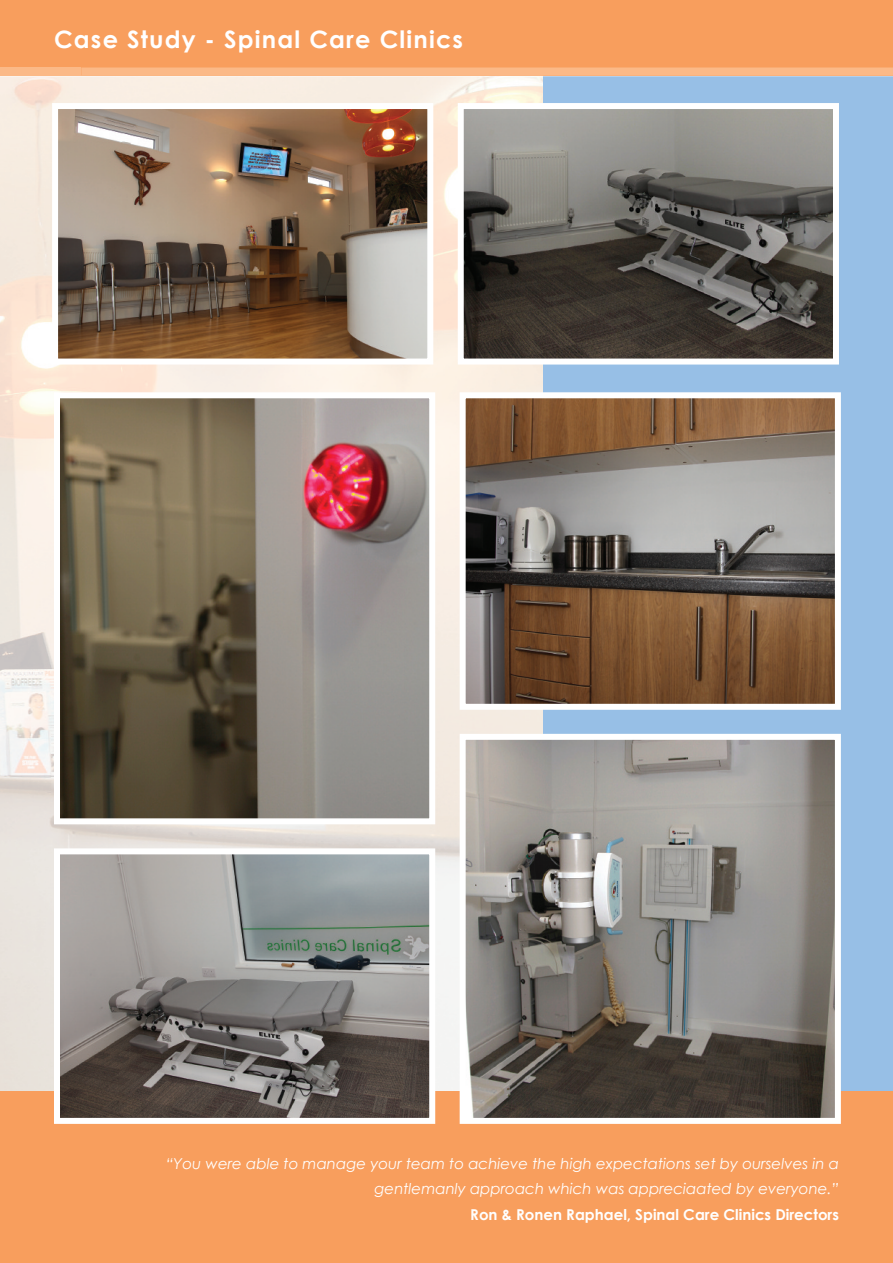
<style>
.page{position:relative;width:893px;height:1263px;background:#fff}
.page>*{position:absolute;margin:0;border:0;box-sizing:border-box;transform-origin:0 0}
.t1{font:700 24px "Century Gothic";letter-spacing:.05em;color:#fff}
.t2{font:italic 15px/25.5px "Century Gothic";color:#fff;text-align:right}
.t3{font:700 15px "Century Gothic";color:#fff}
</style>
<div class="page">
<img style="left:0;top:77px;width:543px;height:1014px">
<div style="left:543px;top:0;width:350px;height:1197px;background:#97bfe6"></div>
<div style="left:0;top:0;width:893px;height:76px;background:#f89e5d"></div>
<img style="left:59px;top:110px;width:367px;height:248px">
<div style="left:52px;top:103px;width:381px;height:262px;border:6px solid #fff"></div>
<img style="left:465px;top:110px;width:367px;height:248px">
<div style="left:458px;top:103px;width:381px;height:262px;border:6px solid #fff"></div>
<img style="left:61px;top:399px;width:367px;height:418px">
<div style="left:54px;top:392px;width:381px;height:432px;border:6px solid #fff"></div>
<img style="left:467px;top:399px;width:367px;height:304px">
<div style="left:460px;top:392px;width:381px;height:318px;border:6px solid #fff"></div>
<div style="left:0;top:1091px;width:893px;height:172px;background:#f89e5d"></div>
<svg style="left:0;top:68px;width:893px;height:9px;background:#f7bd92"></svg>
<div style="left:0;top:68px;width:81px;height:8px;background:#fbb987"></div>
<img style="left:61px;top:855px;width:367px;height:262px">
<div style="left:54px;top:848px;width:381px;height:276px;border:6px solid #fff"></div>
<img style="left:467px;top:741px;width:367px;height:376px">
<div style="left:460px;top:734px;width:381px;height:390px;border:6px solid #fff"></div>
<h1 class="t1" style="left:54px;top:24px;width:411px">Case Study - Spinal Care Clinics</h1>
<p class="t2" style="left:166px;top:1150px;width:674px">“You were able to manage your team to achieve the high expectations set by ourselves in a gentlemanly approach which was appreciaated by everyone.”</p>
<p class="t3" style="left:470px;top:1204px;width:370px">Ron &amp; Ronen Raphael, Spinal Care Clinics Directors</p>
</div>
